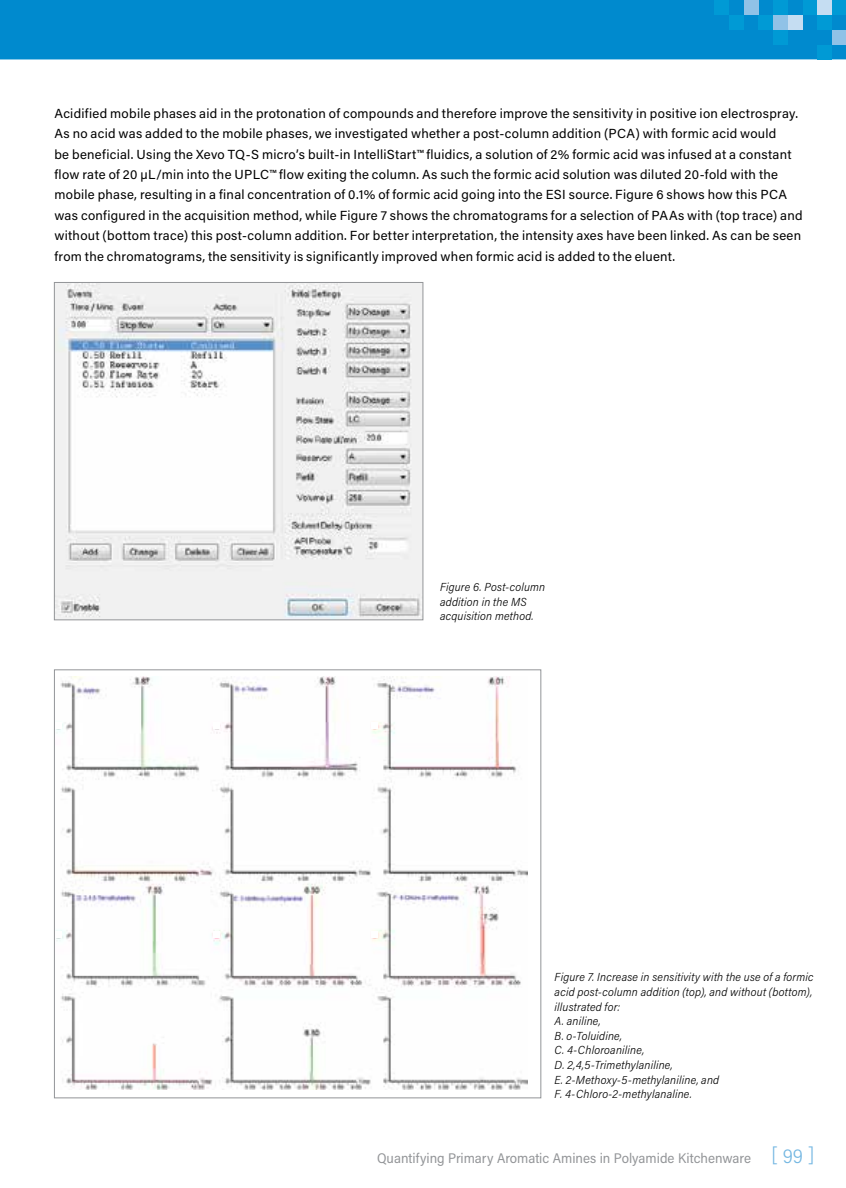
<style>
.page{position:relative;width:846px;height:1188px;background:#fff}
.page>*{position:absolute;margin:0;border:0;box-sizing:border-box;transform-origin:0 0}
.t1{font:14px "Acumin Pro Semi Cond";color:#939598}
.t2{font:13.2px/20.4px "Acumin Pro";letter-spacing:.025em;color:#000}
.t3{font:italic 300 11.6px/14.6px "Acumin Pro Semi Cond";letter-spacing:.02em;color:#000}
.s1{font-weight:300;font-size:20px;color:#74b7e2}
</style>
<div class="page">
<div style="left:0;top:0;width:846px;height:59px;background:#008ace"></div>
<div style="left:714px;top:0;width:15px;height:15px;background:#009ad5"></div>
<div style="left:817px;top:45px;width:15px;height:14px;background:#009ad5"></div>
<div style="left:729px;top:15px;width:15px;height:15px;background:#009ad5"></div>
<div style="left:744px;top:0;width:15px;height:15px;background:#90c2e7"></div>
<div style="left:759px;top:15px;width:14px;height:15px;background:#009ad5"></div>
<div style="left:773px;top:15px;width:15px;height:15px;background:#90c2e7"></div>
<div style="left:788px;top:15px;width:15px;height:15px;background:#c5ddf2"></div>
<div style="left:773px;top:0;width:15px;height:15px;background:#009ad5"></div>
<div style="left:773px;top:30px;width:15px;height:15px;background:#009ad5"></div>
<div style="left:817px;top:0;width:15px;height:15px;background:#c5ddf2"></div>
<div style="left:803px;top:0;width:14px;height:15px;background:#009ad5"></div>
<div style="left:832px;top:0;width:14px;height:15px;background:#009ad5"></div>
<div style="left:817px;top:15px;width:15px;height:15px;background:#009ad5"></div>
<div style="left:832px;top:30px;width:14px;height:15px;background:#90c2e7"></div>
<img style="left:56px;top:284px;width:365px;height:334px">
<div style="left:54px;top:282px;width:369px;height:338px;border:1px solid #939598"></div>
<img style="left:56px;top:676px;width:472px;height:413px">
<div style="left:55px;top:723px;width:7px;height:6px;background:#fff"></div>
<div style="left:55px;top:931px;width:7px;height:6px;background:#fff"></div>
<div style="left:213px;top:723px;width:7px;height:6px;background:#fff"></div>
<div style="left:213px;top:931px;width:7px;height:6px;background:#fff"></div>
<div style="left:371px;top:723px;width:7px;height:6px;background:#fff"></div>
<div style="left:371px;top:931px;width:7px;height:6px;background:#fff"></div>
<p class="t2" style="left:54px;top:102px;width:750px">Acidified mobile phases aid in the protonation of compounds and therefore improve the sensitivity in positive ion electrospray.<br>As no acid was added to the mobile phases, we investigated whether a post-column addition (PCA) with formic acid would<br>be beneficial. Using the Xevo TQ-S micro’s built-in IntelliStart™ fluidics, a solution of 2% formic acid was infused at a constant flow rate of 20 µL/min into the UPLC™ flow exiting the column. As such the formic acid solution was diluted 20-fold with the mobile phase, resulting in a final concentration of 0.1% of formic acid going into the ESI source. Figure 6 shows how this PCA was configured in the acquisition method, while Figure 7 shows the chromatograms for a selection of PAAs with (top trace) and without (bottom trace) this post-column addition. For better interpretation, the intensity axes have been linked. As can be seen from the chromatograms, the sensitivity is significantly improved when formic acid is added to the eluent.</p>
<p class="t3" style="left:440px;top:579px;width:107px">Figure 6. Post-column addition in the MS acquisition method.</p>
<p class="t3" style="left:555px;top:969px;width:260px">Figure 7. Increase in sensitivity with the use of a formic acid post-column addition (top), and without (bottom), illustrated for:<br>A. aniline,<br>B. o-Toluidine,<br>C. 4-Chloroaniline,<br>D. 2,4,5-Trimethylaniline,<br>E. 2-Methoxy-5-methylaniline, and<br>F. 4-Chloro-2-methylanaline.</p>
<p class="t1" style="left:377px;top:1148px;width:439px">Quantifying Primary Aromatic Amines in Polyamide Kitchenware <sup>[</sup> <span class="s1">99 </span><sup>]</sup></p>
</div>
